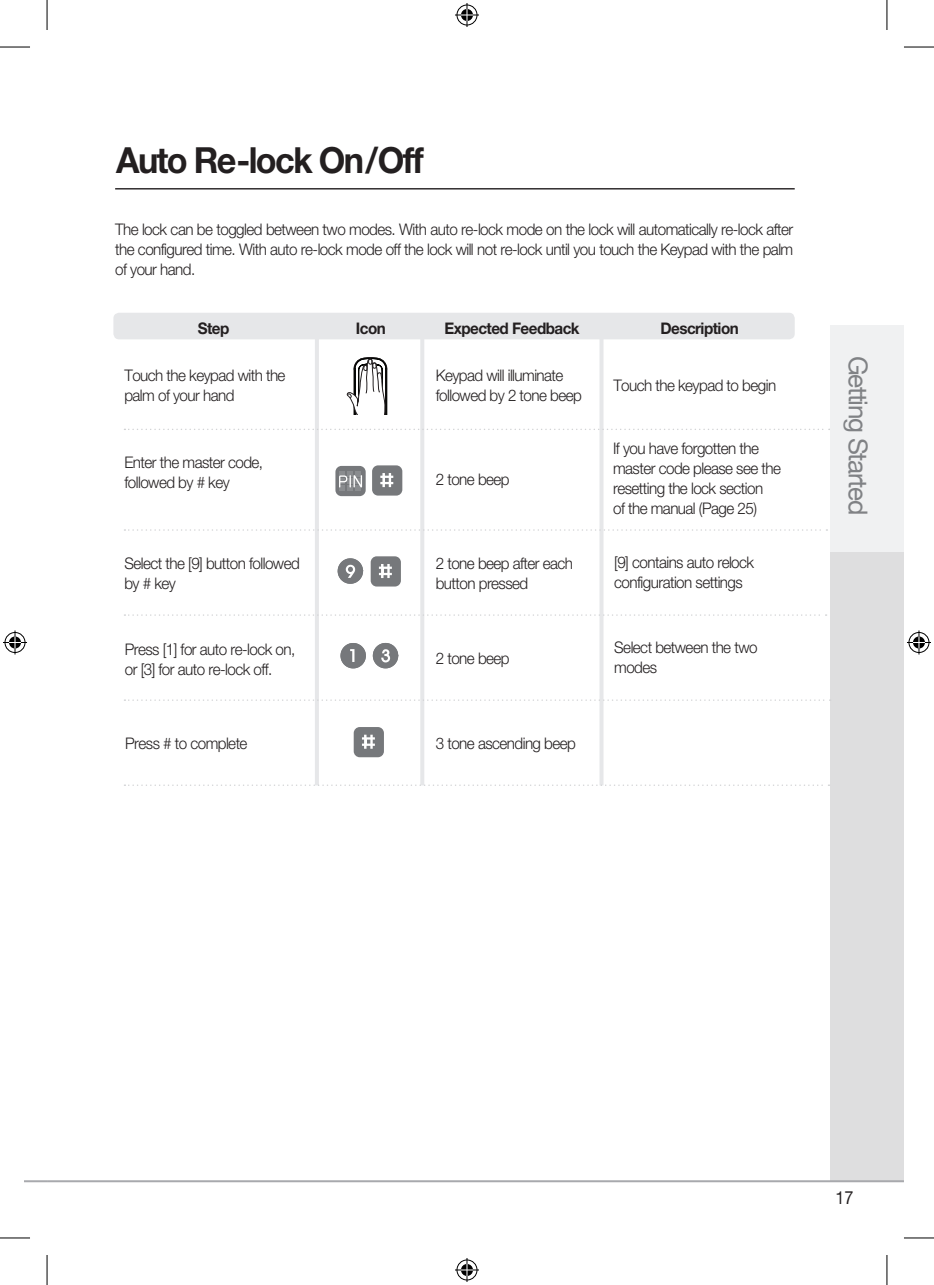
<style>
.page{position:relative;width:934px;height:1285px;background:#fff}
.page>*{position:absolute;margin:0;border:0;box-sizing:border-box;transform-origin:0 0}
.t1{font:700 36px "Helvetica Neue";letter-spacing:-.05em;color:#231f20;scale:.95 1}
.t2{font:26px "Helvetica Neue";letter-spacing:-.05em;color:#808285}
.t3{font:18px "Helvetica Neue";color:#231f20;scale:.9 1}
.t4{font:300 16px/20px "Helvetica Neue";letter-spacing:-.035em;color:#231f20;scale:.95 1}
.t5{font:700 16px "Helvetica Neue";letter-spacing:-.035em;color:#231f20;scale:.95 1}
</style>
<div class="page">
<div style="left:829px;top:325px;width:74px;height:856px;background:#dededf"></div>
<hr style="left:315px;top:337px;width:4px;height:448px;background:#e6e7e9">
<hr style="left:420px;top:339px;width:4px;height:446px;background:#e6e7e9">
<hr style="left:599px;top:337px;width:4px;height:448px;background:#e6e7e9">
<hr style="left:24px;top:1180px;width:23px;height:2px;background:#a8a9ad">
<hr style="left:47px;top:1180px;width:856px;height:2px;background:#a8a9ad">
<hr style="left:115px;top:188px;width:679px;height:1px;background:#231f20">
<svg style="left:124px;top:429px;width:705px;height:1px"></svg>
<svg style="left:124px;top:529px;width:703px;height:2px"></svg>
<svg style="left:124px;top:614px;width:702px;height:2px"></svg>
<svg style="left:124px;top:699px;width:706px;height:2px"></svg>
<svg style="left:124px;top:784px;width:705px;height:2px"></svg>
<div style="left:113px;top:313px;width:681px;height:26px;background:#e6e7e9;border-radius:6px"></div>
<div style="left:370px;top:556px;width:31px;height:30px;background:#76787b;border-radius:6px"></div>
<svg style="left:379px;top:564px;width:12px;height:14px"></svg>
<svg style="left:337px;top:558px;width:26px;height:26px"></svg>
<div style="left:372px;top:465px;width:30px;height:30px;background:#76787b;border-radius:6px"></div>
<svg style="left:380px;top:473px;width:13px;height:14px"></svg>
<div style="left:335px;top:466px;width:30px;height:30px;background:#76787b;border-radius:6px"></div>
<svg style="left:339px;top:471px;width:23px;height:20px"></svg>
<svg style="left:372px;top:643px;width:26px;height:25px"></svg>
<svg style="left:340px;top:643px;width:26px;height:25px"></svg>
<svg style="left:347px;top:357px;width:40px;height:57px"></svg>
<div style="left:829px;top:325px;width:74px;height:227px;background:#f0f1f2"></div>
<div style="left:353px;top:727px;width:31px;height:30px;background:#76787b;border-radius:6px"></div>
<svg style="left:362px;top:734px;width:13px;height:15px"></svg>
<hr style="left:0;top:47px;width:30px;height:1px;background:#000">
<hr style="left:903px;top:47px;width:30px;height:1px;background:#000">
<hr style="left:0;top:1237px;width:30px;height:1px;background:#000">
<hr style="left:903px;top:1237px;width:30px;height:1px;background:#000">
<hr style="left:47px;top:0;width:1px;height:30px;background:#000">
<hr style="left:47px;top:1255px;width:1px;height:30px;background:#000">
<hr style="left:886px;top:0;width:1px;height:30px;background:#000">
<hr style="left:886px;top:1255px;width:1px;height:30px;background:#000">
<svg style="left:455px;top:3px;width:24px;height:24px"></svg>
<svg style="left:455px;top:1258px;width:24px;height:24px"></svg>
<svg style="left:3px;top:630px;width:24px;height:24px"></svg>
<svg style="left:907px;top:630px;width:23px;height:24px"></svg>
<h1 class="t1" style="left:116px;top:138px;width:325px">Auto Re-lock On/Off</h1>
<p class="t4" style="left:115px;top:219px;width:715px;text-align:justify">The lock can be toggled between two modes. With auto re-lock mode on the lock will automatically re-lock after the configured time. With auto re-lock mode off the lock will not re-lock until you touch the Keypad with the palm of your hand.</p>
<p class="t5" style="left:197px;top:318px;width:35px">Step</p>
<p class="t5" style="left:356px;top:318px;width:33px">Icon</p>
<p class="t5" style="left:444px;top:318px;width:144px">Expected Feedback</p>
<p class="t5" style="left:660px;top:318px;width:84px">Description</p>
<p class="t4" style="left:124px;top:365px;width:171px">Touch the keypad with the palm of your hand</p>
<p class="t4" style="left:613px;top:375px;width:173px">Touch the keypad to begin</p>
<p class="t4" style="left:435px;top:365px;width:155px">Keypad will illuminate followed by 2 tone beep</p>
<p class="t4" style="left:124px;top:452px;width:147px">Enter the master code, followed by # key</p>
<p class="t4" style="left:435px;top:469px;width:79px">2 tone beep</p>
<p class="t4" style="left:124px;top:553px;width:186px">Select the [9] button followed by # key</p>
<p class="t4" style="left:435px;top:553px;width:146px">2 tone beep after each button pressed</p>
<p class="t4" style="left:125px;top:638px;width:181px">Press [1] for auto re-lock on, or [3] for auto re-lock off.</p>
<p class="t4" style="left:435px;top:648px;width:79px">2 tone beep</p>
<p class="t4" style="left:125px;top:733px;width:130px">Press # to complete</p>
<p class="t4" style="left:435px;top:733px;width:149px">3 tone ascending beep</p>
<p class="t4" style="left:613px;top:438px;width:178px">If you have forgotten the master code please see the resetting the lock section<br>of the manual (Page 25)</p>
<p class="t4" style="left:614px;top:552px;width:149px">[9] contains auto relock configuration settings</p>
<p class="t4" style="left:614px;top:637px;width:152px">Select between the two modes</p>
<h2 class="t2" style="left:876px;top:355px;width:161px;rotate:90deg">Getting Started</h2>
<p class="t3" style="left:835px;top:1184px;width:22px">17</p>
</div>
